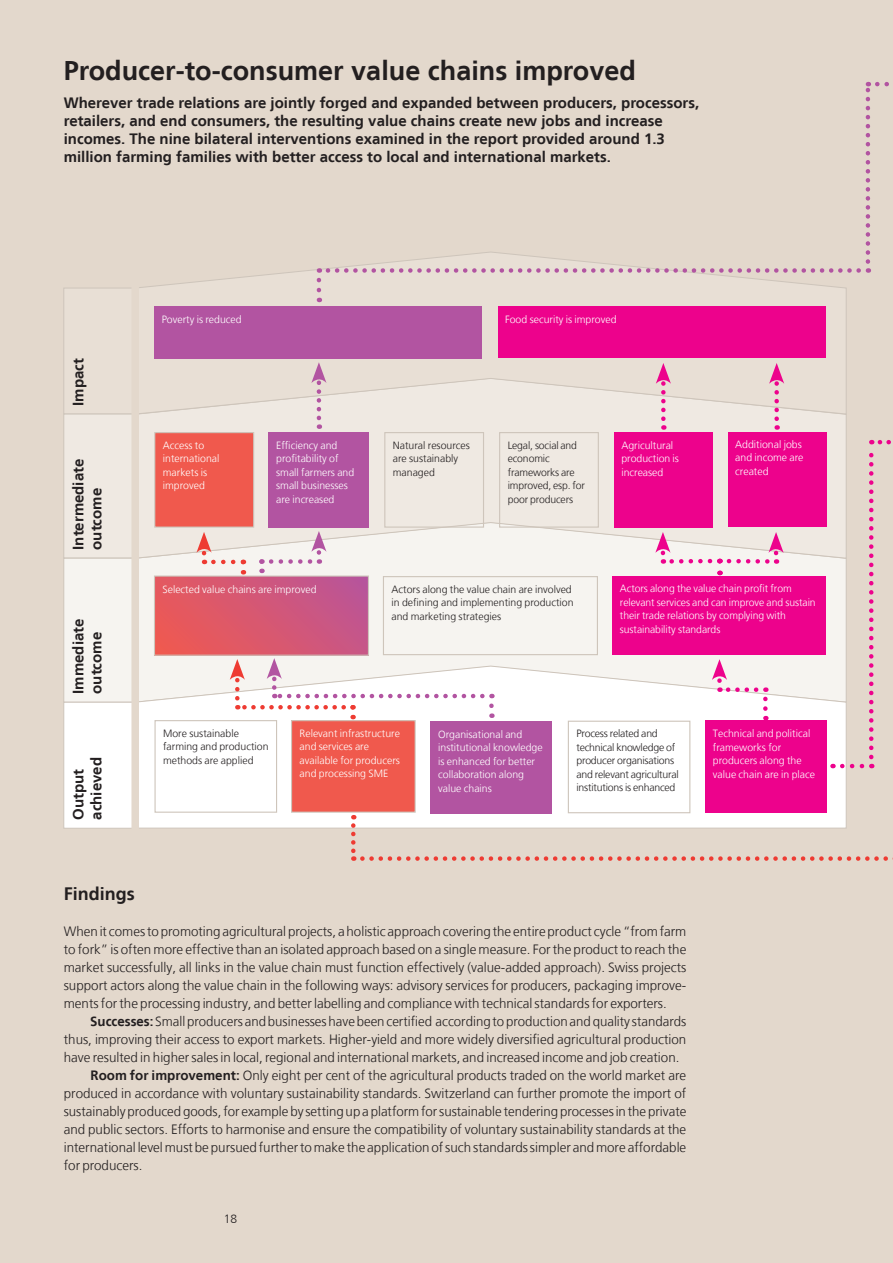
<style>
.page{position:relative;width:893px;height:1263px;background:#e3d8cc}
.page>*{position:absolute;margin:0;border:0;box-sizing:border-box;transform-origin:0 0}
._2_Kapitel_CondBold{font:700 27px "Frutiger LT";color:#231f20}
._3_Zwischentitel_12p{font:700 18px "Frutiger LT";color:#231f20}
._3_Zwischentitel_10p{font:700 15px/17.9px "Frutiger LT";color:#231f20}
._4_Lauftext_9pt{font:300 13.5px/18px "Frutiger LT";color:#231f20;text-align:justify}
._5_Legende{font:300 12px "Frutiger LT";color:#231f20}
._4a_Lauftext_grafik{font:300 10.5px/13.5px "Frutiger LT";color:#fff}
._4a_Lauftext_grafik-2{font:300 10.5px/13.5px "Frutiger LT";color:#231f20}
._4a_Lauftext_grafik-3{font:300 10.5px/13.5px "Frutiger LT";letter-spacing:-.02em;color:#231f20}
.s1{font-weight:700}
</style>
<div class="page">
<div style="left:139px;top:559px;width:708px;height:106px;background:#f6f4f0"></div>
<svg style="left:139px;top:665px;width:708px;height:164px;background:#fcfafa"></svg>
<svg style="left:139px;top:415px;width:708px;height:144px;background:#efe9e3"></svg>
<svg style="left:139px;top:252px;width:708px;height:163px"></svg>
<div style="left:63px;top:288px;width:73px;height:126px;background:#e8dfd5;border:1px solid #cec5bb"></div>
<div style="left:63px;top:414px;width:73px;height:144px;background:#efe9e2;border:1px solid #cec5bb"></div>
<div style="left:63px;top:558px;width:73px;height:145px;background:#f6f4f0;border:1px solid #cec5bb"></div>
<div style="left:63px;top:702px;width:73px;height:127px;background:#fff;border:1px solid #cec5bb"></div>
<div style="left:131px;top:252px;width:8px;height:630px;background:#e3d8cc"></div>
<svg style="left:489px;top:694px;width:5px;height:12px"></svg>
<svg style="left:274px;top:694px;width:208px;height:4px"></svg>
<svg style="left:267px;top:658px;width:15px;height:30px"></svg>
<svg style="left:311px;top:362px;width:15px;height:56px"></svg>
<svg style="left:317px;top:268px;width:4px;height:22px"></svg>
<svg style="left:328px;top:268px;width:541px;height:5px"></svg>
<svg style="left:866px;top:82px;width:4px;height:180px"></svg>
<svg style="left:877px;top:82px;width:12px;height:4px"></svg>
<svg style="left:656px;top:363px;width:15px;height:56px"></svg>
<div style="left:154px;top:306px;width:328px;height:52px;background:#b254a1"></div>
<div style="left:498px;top:307px;width:327px;height:51px;background:#ed028c"></div>
<div style="left:154px;top:576px;width:214px;height:79px;background:linear-gradient(to right,#ec5956,#bf5591)"></div>
<div style="left:154px;top:575px;width:215px;height:81px;border:1px solid #cec5bb"></div>
<div style="left:383px;top:576px;width:215px;height:79px;border:1px solid #cec5bb"></div>
<div style="left:612px;top:577px;width:214px;height:78px;background:#ed028c"></div>
<div style="left:154px;top:720px;width:123px;height:93px;border:1px solid #cec5bb"></div>
<div style="left:292px;top:721px;width:123px;height:91px;background:#f0594d"></div>
<div style="left:291px;top:720px;width:125px;height:93px;border:1px solid #cec5bb"></div>
<div style="left:431px;top:721px;width:121px;height:93px;background:#b254a1"></div>
<div style="left:568px;top:721px;width:122px;height:92px;border:1px solid #cec5bb"></div>
<div style="left:705px;top:721px;width:122px;height:92px;background:#ed028c"></div>
<div style="left:155px;top:433px;width:99px;height:94px;background:#f0594d"></div>
<div style="left:154px;top:432px;width:100px;height:96px;border:1px solid #cec5bb"></div>
<div style="left:269px;top:432px;width:100px;height:96px;background:#b254a1"></div>
<div style="left:384px;top:432px;width:100px;height:96px;border:1px solid #cec5bb"></div>
<div style="left:499px;top:432px;width:100px;height:96px;border:1px solid #cec5bb"></div>
<div style="left:614px;top:432px;width:99px;height:96px;background:#ed028c"></div>
<div style="left:728px;top:433px;width:99px;height:94px;background:#ed028c"></div>
<svg style="left:259px;top:559px;width:5px;height:14px"></svg>
<svg style="left:271px;top:559px;width:49px;height:5px"></svg>
<svg style="left:311px;top:531px;width:15px;height:21px"></svg>
<svg style="left:842px;top:764px;width:30px;height:4px"></svg>
<svg style="left:869px;top:440px;width:4px;height:317px"></svg>
<svg style="left:880px;top:440px;width:11px;height:4px"></svg>
<svg style="left:350px;top:705px;width:5px;height:14px"></svg>
<svg style="left:237px;top:705px;width:107px;height:4px"></svg>
<svg style="left:230px;top:659px;width:15px;height:39px"></svg>
<svg style="left:241px;top:560px;width:4px;height:14px"></svg>
<svg style="left:204px;top:560px;width:29px;height:4px"></svg>
<svg style="left:196px;top:532px;width:16px;height:21px"></svg>
<svg style="left:351px;top:825px;width:5px;height:36px"></svg>
<svg style="left:362px;top:856px;width:531px;height:5px"></svg>
<svg style="left:763px;top:687px;width:5px;height:22px"></svg>
<svg style="left:719px;top:687px;width:37px;height:5px"></svg>
<svg style="left:712px;top:659px;width:15px;height:22px"></svg>
<svg style="left:663px;top:559px;width:47px;height:5px"></svg>
<svg style="left:655px;top:532px;width:15px;height:21px"></svg>
<svg style="left:717px;top:559px;width:5px;height:16px"></svg>
<svg style="left:729px;top:559px;width:48px;height:5px"></svg>
<svg style="left:768px;top:532px;width:16px;height:21px"></svg>
<svg style="left:769px;top:363px;width:15px;height:56px"></svg>
<p class="_2_Kapitel_CondBold" style="left:64px;top:55px;width:574px">Producer-to-consumer value chains improved</p>
<p class="_3_Zwischentitel_10p" style="left:64px;top:94px;width:637px">Wherever trade relations are jointly forged and expanded between producers, processors, retailers, and end consumers, the resulting value chains create new jobs and increase incomes. The nine bilateral interventions examined in the report provided around 1.3 million farming families with better access to local and international markets.</p>
<p class="_3_Zwischentitel_10p" style="left:69px;top:406px;width:49px;rotate:-90deg">Impact</p>
<p class="_3_Zwischentitel_10p" style="left:69px;top:550px;width:92px;rotate:-90deg">Intermediate outcome</p>
<p class="_3_Zwischentitel_10p" style="left:69px;top:694px;width:77px;rotate:-90deg">Immediate outcome</p>
<p class="_3_Zwischentitel_10p" style="left:69px;top:820px;width:64px;rotate:-90deg">Output achieved</p>
<p class="_4a_Lauftext_grafik" style="left:162px;top:312px;width:81px">Poverty is reduced</p>
<p class="_4a_Lauftext_grafik" style="left:505px;top:313px;width:113px">Food security is improved</p>
<p class="_4a_Lauftext_grafik" style="left:163px;top:438px;width:58px">Access to international markets is improved</p>
<p class="_4a_Lauftext_grafik" style="left:276px;top:438px;width:80px">Efficiency and profitability of small farmers and small businesses are increased</p>
<p class="_4a_Lauftext_grafik-2" style="left:393px;top:438px;width:78px">Natural resources are sustainably managed</p>
<p class="_4a_Lauftext_grafik-2" style="left:508px;top:438px;width:79px">Legal, social and economic frameworks are improved, esp. for poor producers</p>
<p class="_4a_Lauftext_grafik" style="left:621px;top:438px;width:59px">Agricultural production is increased</p>
<p class="_4a_Lauftext_grafik" style="left:735px;top:438px;width:70px">Additional jobs and income are created</p>
<p class="_4a_Lauftext_grafik" style="left:163px;top:583px;width:155px">Selected value chains are improved</p>
<p class="_4a_Lauftext_grafik-2" style="left:391px;top:582px;width:184px">Actors along the value chain are involved in defining and implementing production and marketing strategies</p>
<p class="_4a_Lauftext_grafik" style="left:620px;top:582px;width:197px">Actors along the value chain profit from relevant services and can improve and sustain their trade relations by complying with sustainability standards</p>
<p class="_4a_Lauftext_grafik-2" style="left:163px;top:726px;width:107px">More sustainable farming and production methods are applied</p>
<p class="_4a_Lauftext_grafik" style="left:300px;top:726px;width:102px">Relevant infrastructure and services are available for producers and processing SME</p>
<p class="_4a_Lauftext_grafik" style="left:438px;top:727px;width:106px">Organisational and institutional knowledge is enhanced for better collaboration along value chains</p>
<p class="_4a_Lauftext_grafik-3" style="left:576px;top:727px;width:104px">Process related and technical knowledge of producer organisations and relevant agricultural institutions is enhanced</p>
<p class="_4a_Lauftext_grafik" style="left:713px;top:727px;width:104px">Technical and political frameworks for producers along the value chain are in place</p>
<p class="_3_Zwischentitel_12p" style="left:64px;top:883px;width:72px">Findings</p>
<p class="_4_Lauftext_9pt" style="left:64px;top:923px;width:624px">When it comes to promoting agricultural projects, a holistic approach covering the entire product cycle “from farm to fork” is often more effective than an isolated approach based on a single measure. For the product to reach the market successfully, all links in the value chain must function effectively (value-added approach). Swiss projects support actors along the value chain in the following ways: advisory services for producers, packaging improve&shy;ments for the processing industry, and better labelling and compliance with technical standards for exporters.</p>
<p class="_4_Lauftext_9pt" style="left:64px;top:1013px;width:624px;text-indent:26px"><span class="s1">Successes:</span> Small producers and businesses have been certified according to production and quality standards thus, improving their access to export markets. Higher-yield and more widely diversified agricultural production have resulted in higher sales in local, regional and international markets, and increased income and job creation.</p>
<p class="_4_Lauftext_9pt" style="left:64px;top:1067px;width:624px;text-indent:27px"><span class="s1">Room for improvement:</span> Only eight per cent of the agricultural products traded on the world market are produced in accordance with voluntary sustainability standards. Switzerland can further promote the import of sustainably produced goods, for example by setting up a platform for sustainable tendering processes in the private and public sectors. Efforts to harmonise and ensure the compatibility of voluntary sustainability standards at the international level must be pursued further to make the application of such standards simpler and more affordable for producers.</p>
<p class="_5_Legende" style="left:224px;top:1212px;width:15px">18</p>
</div>
